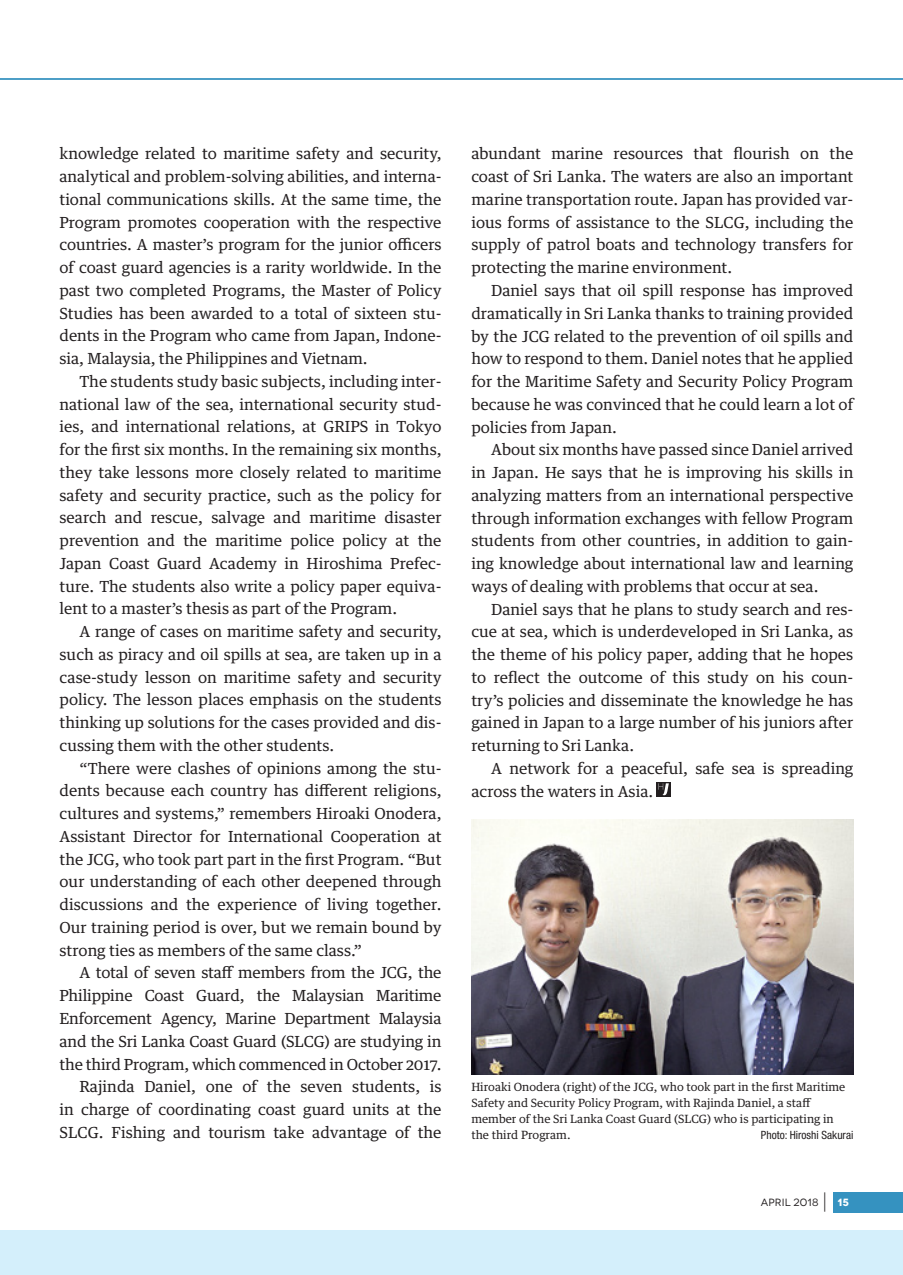
<style>
.page{position:relative;width:903px;height:1275px;background:#fff}
.page>*{position:absolute;margin:0;border:0;box-sizing:border-box;transform-origin:0 0}
.t1{font:15.4px/22.8px "Guardian Text Egyp";color:#231f20;text-align:justify}
.t2{font:11.38px/15.8px "Guardian Text Egyp";color:#231f20}
.t3{font:condensed 11.38px "Helvetica Neue LT Pro";color:#231f20}
.t4{font:10.5px "Novecentowide";letter-spacing:.02em;color:#231f20}
.s1{font-weight:300;font-size:22.75px}
.s2{font-weight:700;color:#fff}
</style>
<div class="page">
<div style="left:0;top:1230px;width:903px;height:45px;background:#d4effb"></div>
<div style="left:833px;top:1192px;width:70px;height:20px;background:#3592c0"></div>
<hr style="left:0;top:78px;width:903px;height:2px;background:#4d9ec7">
<svg style="left:657px;top:782px;width:14px;height:14px"></svg>
<svg style="left:659px;top:783px;width:10px;height:12px"></svg>
<img style="left:471px;top:820px;width:382px;height:254px">
<p class="t1" style="left:60px;top:141px;width:384px">knowledge related to maritime safety and security, analytical and problem-solving abilities, and interna&shy;tional communications skills. At the same time, the Program promotes cooperation with the respective countries. A master’s program for the junior officers of coast guard agencies is a rarity worldwide. In the past two completed Programs, the Master of Policy Studies has been awarded to a total of sixteen stu&shy;dents in the Program who came from Japan, Indone&shy;sia, Malaysia, the Philippines and Vietnam.</p>
<p class="t1" style="left:60px;top:368px;width:384px;text-indent:20px">The students study basic subjects, including inter&shy;national law of the sea, international security stud&shy;ies, and international relations, at GRIPS in Tokyo for the first six months. In the remaining six months, they take lessons more closely related to maritime safety and security practice, such as the policy for search and rescue, salvage and maritime disaster prevention and the maritime police policy at the Japan Coast Guard Academy in Hiroshima Prefec&shy;ture. The students also write a policy paper equiva&shy;lent to a master’s thesis as part of the Program.</p>
<p class="t1" style="left:60px;top:619px;width:384px;text-indent:20px">A range of cases on maritime safety and security, such as piracy and oil spills at sea, are taken up in a case-study lesson on maritime safety and security policy. The lesson places emphasis on the students thinking up solutions for the cases provided and dis&shy;cussing them with the other students.</p>
<p class="t1" style="left:60px;top:755px;width:384px;text-indent:20px">“There were clashes of opinions among the stu&shy;dents because each country has different religions, cultures and systems,” remembers Hiroaki Onodera, Assistant Director for International Cooperation at the JCG, who took part part in the first Program. “But our understanding of each other deepened through discussions and the experience of living together.<br>Our training period is over, but we remain bound by strong ties as members of the same class.”</p>
<p class="t1" style="left:60px;top:960px;width:384px;text-align:right">A total of seven staff members from the JCG, the Philippine Coast Guard, the Malaysian Maritime Enforcement Agency, Marine Department Malaysia and the Sri Lanka Coast Guard (SLCG) are studying in the third Program, which commenced in October 2017.<br>Rajinda Daniel, one of the seven students, is<br>in charge of coordinating coast guard units at the SLCG. Fishing and tourism take advantage of the</p>
<p class="t1" style="left:471px;top:141px;width:384px">abundant marine resources that flourish on the coast of Sri Lanka. The waters are also an important marine transportation route. Japan has provided var&shy;ious forms of assistance to the SLCG, including the supply of patrol boats and technology transfers for protecting the marine environment.</p>
<p class="t1" style="left:471px;top:278px;width:383px;text-indent:20px">Daniel says that oil spill response has improved dramatically in Sri Lanka thanks to training provided by the JCG related to the prevention of oil spills and how to respond to them. Daniel notes that he applied for the Maritime Safety and Security Policy Program because he was convinced that he could learn a lot of policies from Japan.</p>
<p class="t1" style="left:471px;top:437px;width:383px;text-indent:20px">About six months have passed since Daniel arrived in Japan. He says that he is improving his skills in analyzing matters from an international perspective through information exchanges with fellow Program students from other countries, in addition to gain&shy;ing knowledge about international law and learning ways of dealing with problems that occur at sea.</p>
<p class="t1" style="left:471px;top:596px;width:384px;text-indent:20px">Daniel says that he plans to study search and res&shy;cue at sea, which is underdeveloped in Sri Lanka, as the theme of his policy paper, adding that he hopes to reflect the outcome of this study on his coun&shy;try’s policies and disseminate the knowledge he has gained in Japan to a large number of his juniors after returning to Sri Lanka.</p>
<p class="t1" style="left:471px;top:755px;width:383px;text-indent:20px">A network for a peaceful, safe sea is spreading across the waters in Asia.</p>
<p class="t2" style="left:471px;top:1078px;width:376px">Hiroaki Onodera (right) of the JCG, who took part in the first Maritime Safety and Security Policy Program, with Rajinda Daniel, a staff member of the Sri Lanka Coast Guard (SLCG) who is participating in the third Program.</p>
<p class="t3" style="left:761px;top:1128px;width:94px">Photo: Hiroshi Sakurai</p>
<p class="t4" style="left:761px;top:1196px;width:90px">april 2018 <span class="s1">|</span> <span class="s2">15</span></p>
</div>
